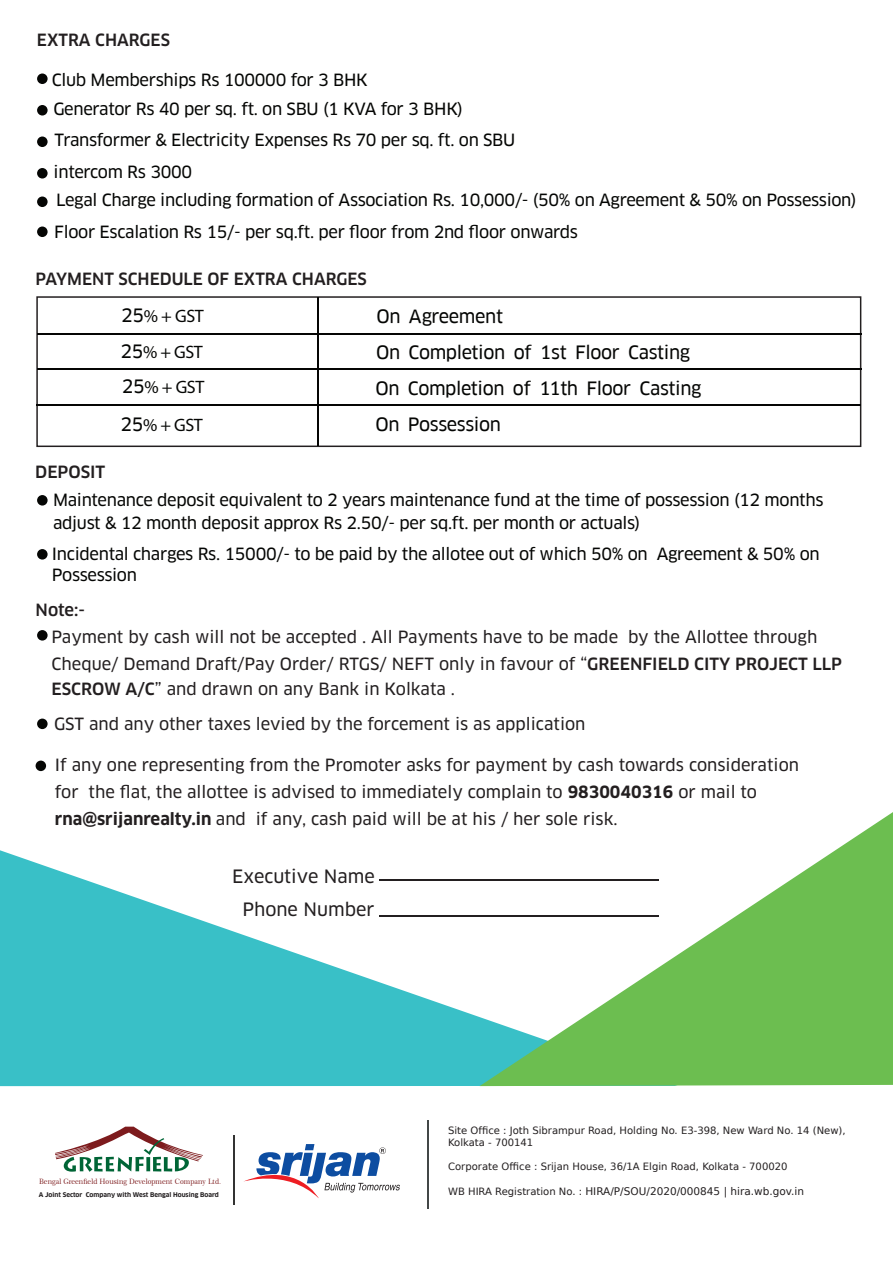
<style>
.page{position:relative;width:893px;height:1263px;background:#fff}
.page>*{position:absolute;margin:0;border:0;box-sizing:border-box;transform-origin:0 0}
.t1{font:18px/36px "Clan Pro News";letter-spacing:-.02em;color:#050604}
.t2{font:18px/35.2px "Myriad Pro";letter-spacing:-.02em;color:#050604;text-align:justify}
.t3{font:18px/33.3px "Clan OT News";color:#231f20;text-align:center}
.t4{font:16.5px/30.8px "Clan OT News";letter-spacing:-.02em;color:#050604}
.t5{font:16.5px/27px "Clan OT News";color:#231f20}
.t6{font:500 16.5px "Clan OT";color:#231f20}
.t7{font:10.5px "Rupee Foradian";color:#231f20}
.t8{font:10.05px/12px "Rupee Foradian";color:#231f20}
.t9{font:7.35px "Century 751 BT Roman B";color:#7d1b1d}
.t10{font:700 6.3px "Clan OT";color:#231f20}
.s1{font-family:"Clan Pro News"}
.s2{font-family:"Clan OT";font-weight:500}
.s3{font-family:"Clan OT";font-weight:700}
.s4{font-size:10.05px}
</style>
<div class="page">
<svg style="left:0;top:850px;width:480px;height:236px;fill:#39c0c7"></svg>
<hr style="left:427px;top:1121px;width:2px;height:88px;background:#434747">
<svg style="left:55px;top:1127px;width:148px;height:45px"></svg>
<hr style="left:233px;top:1135px;width:1px;height:69px;background:#333332">
<svg style="left:244px;top:1144px;width:156px;height:54px"></svg>
<hr style="left:379px;top:879px;width:279px;height:2px;background:#231f20">
<hr style="left:379px;top:915px;width:279px;height:2px;background:#231f20">
<div style="left:37px;top:74px;width:11px;height:10px;background:#050604;border-radius:50%"></div>
<div style="left:37px;top:105px;width:11px;height:11px;background:#050604;border-radius:50%"></div>
<div style="left:37px;top:137px;width:11px;height:10px;background:#050604;border-radius:50%"></div>
<div style="left:37px;top:168px;width:11px;height:11px;background:#050604;border-radius:50%"></div>
<div style="left:37px;top:197px;width:11px;height:10px;background:#050604;border-radius:50%"></div>
<div style="left:37px;top:227px;width:11px;height:10px;background:#050604;border-radius:50%"></div>
<div style="left:36px;top:296px;width:825px;height:151px;border:2px solid #231f20"></div>
<hr style="left:38px;top:333px;width:824px;height:2px;background:#050504">
<hr style="left:38px;top:368px;width:824px;height:2px;background:#050504">
<hr style="left:36px;top:404px;width:825px;height:2px;background:#050504">
<hr style="left:318px;top:297px;width:1px;height:149px;background:#050504">
<div style="left:37px;top:495px;width:11px;height:11px;background:#050604;border-radius:50%"></div>
<div style="left:37px;top:549px;width:11px;height:11px;background:#050604;border-radius:50%"></div>
<div style="left:37px;top:630px;width:11px;height:11px;background:#050604;border-radius:50%"></div>
<div style="left:36px;top:761px;width:10px;height:10px;background:#050604;border-radius:50%"></div>
<div style="left:37px;top:719px;width:11px;height:10px;background:#050604;border-radius:50%"></div>
<svg style="left:480px;top:812px;width:413px;height:274px"></svg>
<p class="t6" style="left:37px;top:30px;width:135px">EXTRA CHARGES</p>
<p class="t4" style="left:52px;top:64px;width:465px">Club Memberships Rs 100000 for 3 BHK<br>Generator Rs 40 per sq. ft. on SBU (1 KVA for 3 BHK)<br>Transformer &amp; Electricity Expenses Rs 70 per sq. ft. on SBU intercom Rs 3000</p>
<p class="t4" style="left:54px;top:185px;width:804px">Legal Charge including formation of Association Rs. 10,000/- (50% on Agreement &amp; 50% on Possession)<br>Floor Escalation Rs 15/- per sq.ft. per floor from 2nd floor onwards</p>
<p class="t6" style="left:36px;top:270px;width:333px">PAYMENT SCHEDULE OF EXTRA CHARGES</p>
<p class="t2" style="left:120px;top:299px;width:86px"><span class="s1">25</span>% + GST <span class="s1">25</span>% + GST <span class="s1">25</span>% + GST</p>
<p class="t2" style="left:120px;top:407px;width:84px"><span class="s1">25</span>% + GST</p>
<p class="t1" style="left:375px;top:298px;width:328px">On Agreement<br>On Completion of 1st Floor Casting<br>On Completion of 11th Floor Casting<br>On Possession</p>
<p class="t6" style="left:35px;top:462px;width:72px">DEPOSIT</p>
<p class="t4" style="left:53px;top:489px;width:772px;line-height:22.5px">Maintenance deposit equivalent to 2 years maintenance fund at the time of possession (12 months adjust &amp; 12 month deposit approx Rs 2.50/- per sq.ft. per month or actuals)</p>
<p class="t4" style="left:52px;top:544px;width:769px;line-height:21px">Incidental charges Rs. 15000/- to be paid by the allotee out of which 50% on Agreement &amp; 50% on<br>Possession</p>
<p class="t6" style="left:36px;top:600px;width:51px">Note:-</p>
<p class="t5" style="left:51px;top:623px;width:792px">Payment by cash will not be accepted . All Payments have to be made by the Allottee through<br>Cheque/ Demand Draft/Pay Order/ RTGS/ NEFT only in favour of “<span class="s2">GREENFIELD CITY PROJECT LLP</span></p>
<p class="t5" style="left:51px;top:672px;width:535px;line-height:34.5px"><span class="s2">ESCROW A/C</span>” and drawn on any Bank in Kolkata .<br>GST and any other taxes levied by the forcement is as application</p>
<p class="t5" style="left:55px;top:751px;width:746px">If any one representing from the Promoter asks for payment by cash towards consideration for the flat, the allottee is advised to immediately complain to <span class="s3">9830040316</span> or mail to <span class="s3">rna@srijanrealty.in</span> and if any, cash paid will be at his / her sole risk.</p>
<p class="t3" style="left:232px;top:859px;width:144px">Executive Name<br>Phone Number</p>
<p class="t9" style="left:39px;top:1177px;width:184px">Bengal Greenfield Housing Development Company Ltd.</p>
<p class="t10" style="left:39px;top:1191px;width:182px">A Joint Sector Company with West Bengal Housing Board</p>
<p class="t8" style="left:448px;top:1124px;width:399px">Site Office : Joth Sibrampur Road, Holding No. E3-398, New Ward No. 14 (New),<br>Kolkata - 700141</p>
<p class="t8" style="left:448px;top:1160px;width:341px">Corporate Office : Srijan House, 36/1A Elgin Road, Kolkata - 700020</p>
<p class="t7" style="left:448px;top:1185px;width:358px"><span class="s4">WB HIRA Registration No. :</span> HIRA/P/SOU/2020/000845 | hira.wb.gov.in</p>
</div>
